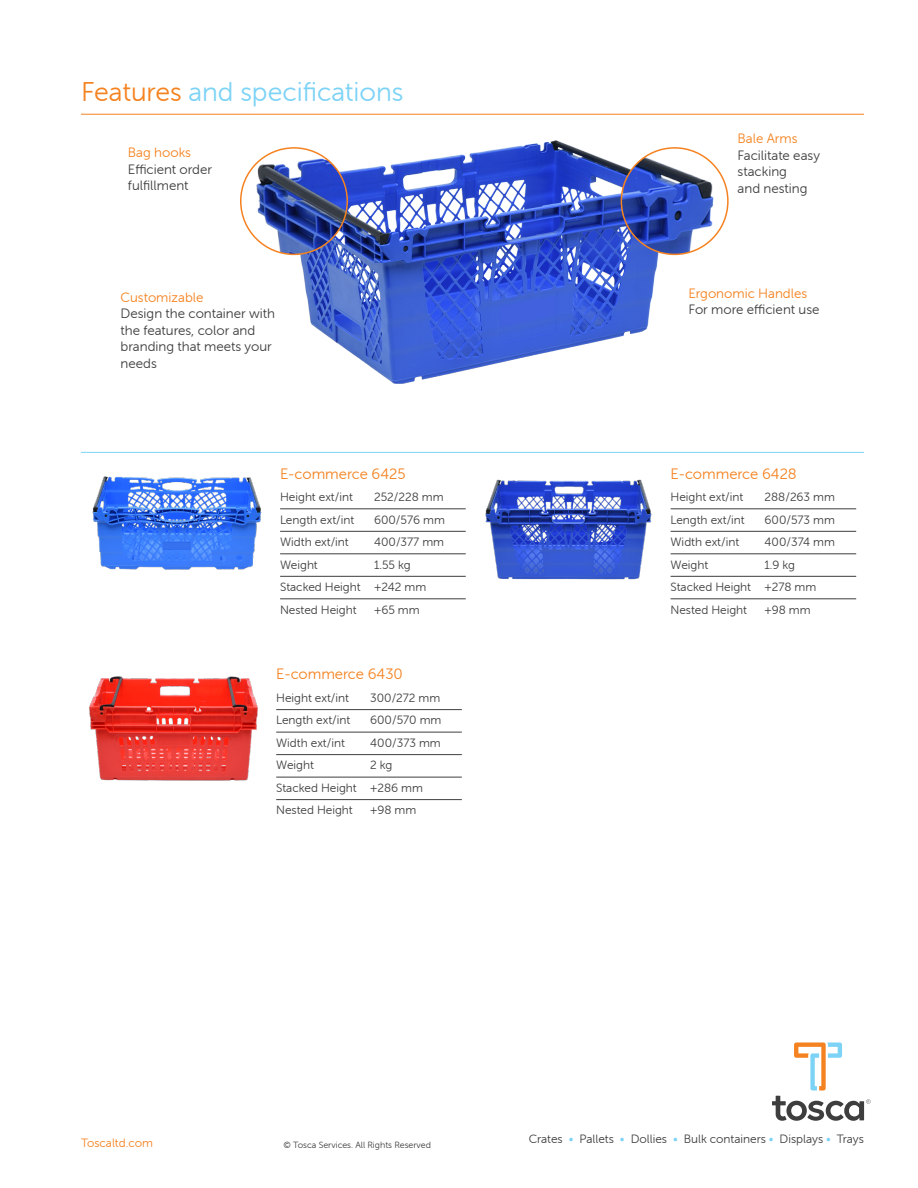
<style>
.page{position:relative;width:918px;height:1188px;background:#fff}
.page>*{position:absolute;margin:0;border:0;box-sizing:border-box;transform-origin:0 0}
.Back_side_headline{font:27px "Museo Sans Rounded 300";color:#7cd3f6}
.RPC{font:15px "Museo Sans Rounded 300";color:#f58220}
.Feature_copy{font:13.5px/16.5px "Museo Sans Rounded 300";color:#3e3e3f}
.Feature_header{font:13.5px "Museo Sans Rounded 300";color:#f58220}
.t1{font:12px "Museo Sans Rounded 300";color:#3e3e3f}
.t2{font:12px "Museo Sans Rounded 300";color:#f58220}
.t3{font:9px "Museo Sans Rounded 300";color:#3e3e3f}
.s1{color:#f58220}
.s2{color:#7cd3f6}
</style>
<div class="page">
<img style="left:273px;top:140px;width:411px;height:244px">
<hr style="left:81px;top:114px;width:783px;height:1px;background:#f58220">
<hr style="left:81px;top:452px;width:783px;height:1px;background:#7cd3f6">
<img style="left:241px;top:148px;width:106px;height:106px;border-radius:53px">
<div style="left:240px;top:147px;width:108px;height:108px;border:2px solid #f58220;border-radius:50%"></div>
<img style="left:621px;top:148px;width:107px;height:106px;border-radius:53px">
<div style="left:621px;top:147px;width:108px;height:108px;border:2px solid #f58220;border-radius:50%"></div>
<svg style="left:794px;top:1042px;width:48px;height:48px"></svg>
<svg style="left:772px;top:1096px;width:99px;height:25px"></svg>
<img style="left:485px;top:479px;width:167px;height:101px">
<hr style="left:671px;top:509px;width:185px;height:1px;background:#3e3e3f">
<hr style="left:671px;top:531px;width:185px;height:1px;background:#3e3e3f">
<hr style="left:671px;top:554px;width:185px;height:1px;background:#3e3e3f">
<hr style="left:671px;top:576px;width:185px;height:1px;background:#3e3e3f">
<hr style="left:671px;top:599px;width:185px;height:1px;background:#3e3e3f">
<img style="left:92px;top:476px;width:170px;height:94px">
<hr style="left:280px;top:509px;width:186px;height:1px;background:#3e3e3f">
<hr style="left:280px;top:531px;width:186px;height:1px;background:#3e3e3f">
<hr style="left:280px;top:554px;width:186px;height:1px;background:#3e3e3f">
<hr style="left:280px;top:576px;width:186px;height:1px;background:#3e3e3f">
<hr style="left:280px;top:599px;width:186px;height:1px;background:#3e3e3f">
<img style="left:89px;top:676px;width:169px;height:105px">
<hr style="left:276px;top:709px;width:186px;height:1px;background:#3e3e3f">
<hr style="left:276px;top:732px;width:186px;height:1px;background:#3e3e3f">
<hr style="left:276px;top:754px;width:186px;height:1px;background:#3e3e3f">
<hr style="left:276px;top:777px;width:186px;height:1px;background:#3e3e3f">
<hr style="left:276px;top:799px;width:186px;height:1px;background:#3e3e3f">
<p class="Back_side_headline" style="left:81px;top:77px;width:324px"><span class="s1">Features</span> and specifications</p>
<p class="Feature_header" style="left:128px;top:145px;width:65px">Bag hooks</p>
<p class="Feature_copy" style="left:128px;top:161px;width:86px">Efficient order</p>
<p class="Feature_copy" style="left:128px;top:177px;width:62px">fulfillment</p>
<p class="Feature_header" style="left:121px;top:290px;width:84px">Customizable</p>
<p class="Feature_copy" style="left:121px;top:305px;width:156px">Design the container with the features, color and branding that meets your needs</p>
<p class="RPC" style="left:280px;top:465px;width:127px">E-commerce 6425</p>
<p class="t1" style="left:280px;top:490px;width:74px">Height ext/int</p>
<p class="t1" style="left:374px;top:490px;width:71px">252/228 mm</p>
<p class="t1" style="left:280px;top:513px;width:76px">Length ext/int</p>
<p class="t1" style="left:374px;top:513px;width:72px">600/576 mm</p>
<p class="t1" style="left:280px;top:535px;width:70px">Width ext/int</p>
<p class="t1" style="left:374px;top:535px;width:71px">400/377 mm</p>
<p class="t1" style="left:280px;top:558px;width:39px">Weight</p>
<p class="t1" style="left:374px;top:558px;width:38px">1.55 kg</p>
<p class="t1" style="left:280px;top:580px;width:148px">Stacked Height +242 mm</p>
<p class="t1" style="left:280px;top:603px;width:78px">Nested Height</p>
<p class="t1" style="left:374px;top:603px;width:47px">+65 mm</p>
<p class="RPC" style="left:276px;top:666px;width:128px">E-commerce 6430</p>
<p class="t1" style="left:276px;top:691px;width:74px">Height ext/int</p>
<p class="t1" style="left:370px;top:691px;width:72px">300/272 mm</p>
<p class="t1" style="left:276px;top:714px;width:76px">Length ext/int</p>
<p class="t1" style="left:370px;top:714px;width:73px">600/570 mm</p>
<p class="t1" style="left:276px;top:736px;width:70px">Width ext/int</p>
<p class="t1" style="left:370px;top:736px;width:72px">400/373 mm</p>
<p class="t1" style="left:276px;top:759px;width:39px">Weight</p>
<p class="t1" style="left:370px;top:759px;width:24px">2 kg</p>
<p class="t1" style="left:276px;top:781px;width:148px">Stacked Height +286 mm</p>
<p class="t1" style="left:276px;top:804px;width:78px">Nested Height</p>
<p class="t1" style="left:370px;top:804px;width:48px">+98 mm</p>
<p class="Feature_header" style="left:738px;top:131px;width:61px">Bale Arms</p>
<p class="Feature_copy" style="left:738px;top:147px;width:84px">Facilitate easy stacking</p>
<p class="Feature_copy" style="left:738px;top:180px;width:71px">and nesting</p>
<p class="Feature_header" style="left:688px;top:286px;width:120px">Ergonomic Handles</p>
<p class="Feature_copy" style="left:688px;top:302px;width:133px">For more efficient use</p>
<p class="RPC" style="left:671px;top:465px;width:128px">E-commerce 6428</p>
<p class="t1" style="left:671px;top:490px;width:74px">Height ext/int</p>
<p class="t1" style="left:765px;top:490px;width:72px">288/263 mm</p>
<p class="t1" style="left:671px;top:513px;width:76px">Length ext/int</p>
<p class="t1" style="left:765px;top:513px;width:72px">600/573 mm</p>
<p class="t1" style="left:671px;top:535px;width:70px">Width ext/int</p>
<p class="t1" style="left:765px;top:535px;width:72px">400/374 mm</p>
<p class="t1" style="left:671px;top:558px;width:39px">Weight</p>
<p class="t1" style="left:765px;top:558px;width:32px">1.9 kg</p>
<p class="t1" style="left:671px;top:580px;width:147px">Stacked Height +278 mm</p>
<p class="t1" style="left:671px;top:603px;width:78px">Nested Height</p>
<p class="t1" style="left:765px;top:603px;width:48px">+98 mm</p>
<p class="t2" style="left:81px;top:1137px;width:73px">Toscaltd.com</p>
<p class="t3" style="left:284px;top:1140px;width:149px">© Tosca Services. All Rights Reserved</p>
<p class="t1" style="left:529px;top:1132px;width:337px">Crates <span class="s2">•</span> Pallets <span class="s2">•</span> Dollies <span class="s2">•</span> Bulk containers <span class="s2">•</span> Displays <span class="s2">•</span> Trays</p>
</div>
